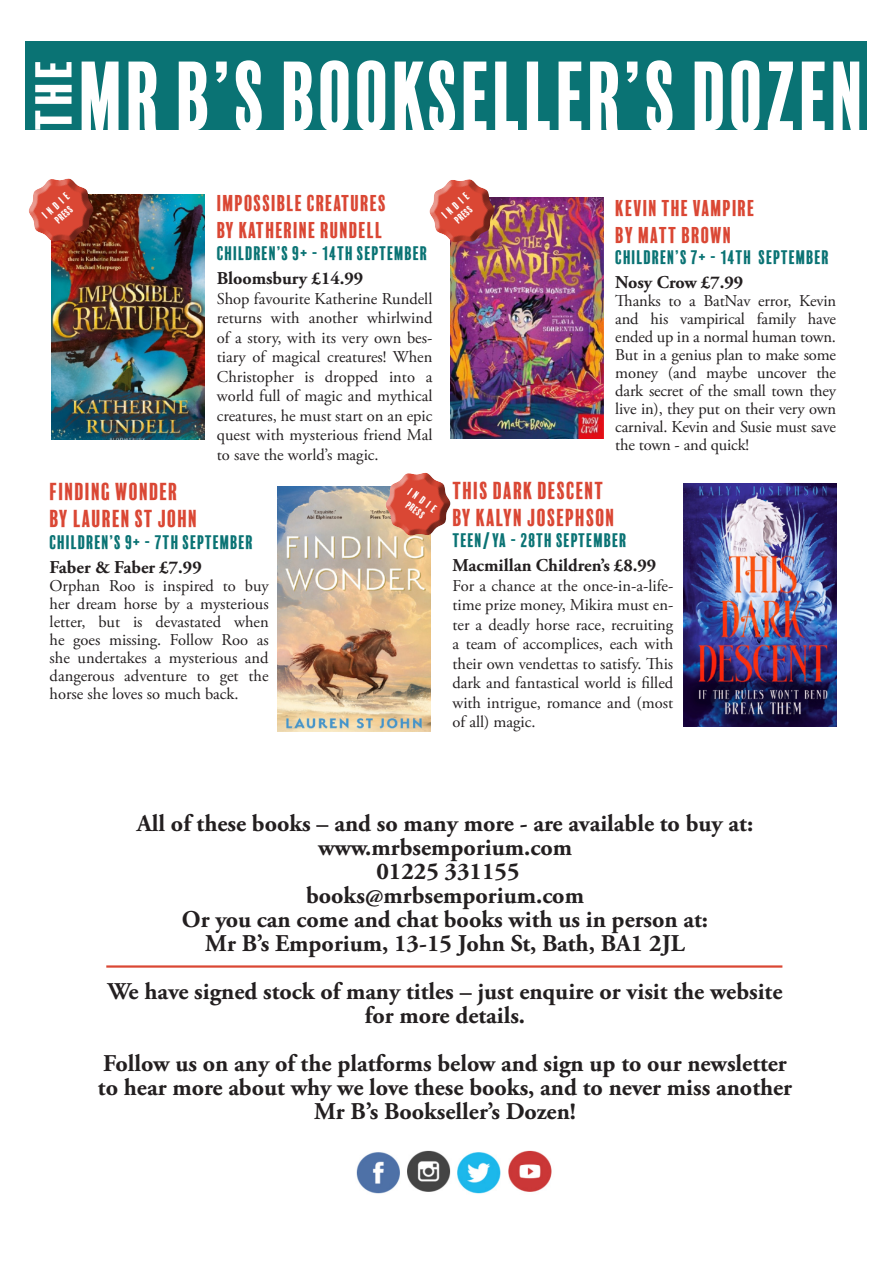
<style>
.page{position:relative;width:893px;height:1263px;background:#fff}
.page>*{position:absolute;margin:0;border:0;box-sizing:border-box;transform-origin:0 0}
.t1{font:90px "Balboa Plus Fill";letter-spacing:-.02em;color:#fff;scale:.94 1}
.t2{font:47.25px "Balboa Plus Fill";color:#fff;scale:1.18 1}
.t3{font:700 24px "Adobe Garamond Pro";color:#231f20}
.t4{font:22.5px "Balboa Plus Fill";color:#da4734}
.t5{font:21px "Balboa Plus Fill";color:#da4734}
.t6{font:18px "Balboa Plus Fill";color:#0a7374}
.t7{font:700 18px "Adobe Garamond Pro";color:#231f20}
.t8{font:16.5px/19.5px "Adobe Garamond Pro";color:#231f20;text-align:justify}
.t9{font:10.5px "Balboa Plus Fill";color:#fff}
.t10{font:9.75px "Balboa Plus Fill";color:#fff}
</style>
<div class="page">
<img style="left:278px;top:487px;width:153px;height:244px">
<img style="left:51px;top:195px;width:153px;height:244px">
<img style="left:683px;top:483px;width:153px;height:244px">
<img style="left:450px;top:198px;width:154px;height:240px">
<img style="left:429px;top:179px;width:80px;height:79px">
<svg style="left:29px;top:178px;width:79px;height:79px"></svg>
<svg style="left:371px;top:472px;width:80px;height:80px"></svg>
<div style="left:26px;top:41px;width:841px;height:88px;background:#0a7374"></div>
<img style="left:356px;top:1150px;width:196px;height:44px">
<hr style="left:106px;top:965px;width:676px;height:3px;background:#da4734">
<p class="t2" style="left:27px;top:131px;width:64px;rotate:-90deg">THE</p>
<p class="t1" style="left:79px;top:46px;width:841px">MR B’S BOOKSELLER’S DOZEN</p>
<p class="t9" style="left:40px;top:212px;width:35px;rotate:-42deg">INDIE</p>
<p class="t10" style="left:53px;top:217px;width:22px;rotate:-42deg">PRESS</p>
<p class="t5" style="left:217px;top:192px;width:171px">IMPOSSIBLE CREATURES</p>
<p class="t5" style="left:217px;top:219px;width:168px">BY KATHERINE RUNDELL</p>
<p class="t6" style="left:217px;top:243px;width:213px">CHILDREN’S 9+ - 14TH SEPTEMBER</p>
<p class="t7" style="left:217px;top:268px;width:148px">Bloomsbury £14.99</p>
<p class="t8" style="left:217px;top:289px;width:217px">Shop favourite Katherine Rundell returns with another whirlwind of a story, with its very own bes&shy;tiary of magical creatures! When Christopher is dropped into a world full of magic and mythical creatures, he must start on an epic quest with mysterious friend Mal to save the world’s magic.</p>
<p class="t9" style="left:440px;top:212px;width:35px;rotate:-42deg">INDIE</p>
<p class="t10" style="left:452px;top:217px;width:22px;rotate:-42deg">PRESS</p>
<p class="t5" style="left:615px;top:196px;width:141px">KEVIN THE VAMPIRE</p>
<p class="t5" style="left:615px;top:223px;width:118px">BY MATT BROWN</p>
<p class="t6" style="left:615px;top:248px;width:216px">CHILDREN’S 7+ - 14TH SEPTEMBER</p>
<p class="t7" style="left:615px;top:272px;width:129px">Nosy Crow £7.99</p>
<p class="t8" style="left:615px;top:293px;width:222px;line-height:18px">Thanks to a BatNav error, Kevin and his vampirical family have ended up in a normal human town.<br>But in a genius plan to make some money (and maybe uncover the dark secret of the small town they live in), they put on their very own carnival. Kevin and Susie must save the town - and quick!</p>
<p class="t4" style="left:50px;top:479px;width:130px">FINDING WONDER</p>
<p class="t4" style="left:50px;top:506px;width:150px">BY LAUREN ST JOHN</p>
<p class="t6" style="left:50px;top:532px;width:206px">CHILDREN’S 9+ - 7TH SEPTEMBER</p>
<p class="t7" style="left:50px;top:556px;width:154px">Faber &amp; Faber £7.99</p>
<p class="t8" style="left:50px;top:577px;width:221px;line-height:18px">Orphan Roo is inspired to buy her dream horse by a mysterious letter, but is devastated when he goes missing. Follow Roo as she undertakes a mysterious and dangerous adventure to get the horse she loves so much back.</p>
<p class="t9" style="left:412px;top:486px;width:35px;rotate:36deg">INDIE</p>
<p class="t10" style="left:410px;top:499px;width:22px;rotate:36deg">PRESS</p>
<p class="t4" style="left:452px;top:478px;width:154px">THIS DARK DESCENT</p>
<p class="t4" style="left:452px;top:505px;width:165px">BY KALYN JOSEPHSON</p>
<p class="t6" style="left:452px;top:530px;width:176px">TEEN/YA - 28TH SEPTEMBER</p>
<p class="t7" style="left:452px;top:555px;width:205px">Macmillan Children’s £8.99</p>
<p class="t8" style="left:452px;top:576px;width:222px">For a chance at the once-in-a-life&shy;time prize money, Mikira must en&shy;ter a deadly horse race, recruiting a team of accomplices, each with their own vendettas to satisfy. This dark and fantastical world is filled with intrigue, romance and (most of all) magic.</p>
<p class="t3" style="left:137px;top:809px;width:618px">All of these books – and so many more - are available to buy at:</p>
<p class="t3" style="left:318px;top:833px;width:256px">www.mrbsemporium.com</p>
<p class="t3" style="left:376px;top:857px;width:145px">01225 331155</p>
<p class="t3" style="left:306px;top:881px;width:279px">books@mrbsemporium.com</p>
<p class="t3" style="left:182px;top:905px;width:528px">Or you can come and chat books with us in person at:</p>
<p class="t3" style="left:205px;top:929px;width:481px">Mr B’s Emporium, 13-15 John St, Bath, BA1 2JL</p>
<p class="t3" style="left:108px;top:977px;width:676px">We have signed stock of many titles – just enquire or visit the website</p>
<p class="t3" style="left:365px;top:1001px;width:162px">for more details.</p>
<p class="t3" style="left:103px;top:1049px;width:685px">Follow us on any of the platforms below and sign up to our newsletter</p>
<p class="t3" style="left:98px;top:1073px;width:696px">to hear more about why we love these books, and to never miss another</p>
<p class="t3" style="left:314px;top:1097px;width:263px">Mr B’s Bookseller’s Dozen!</p>
</div>
